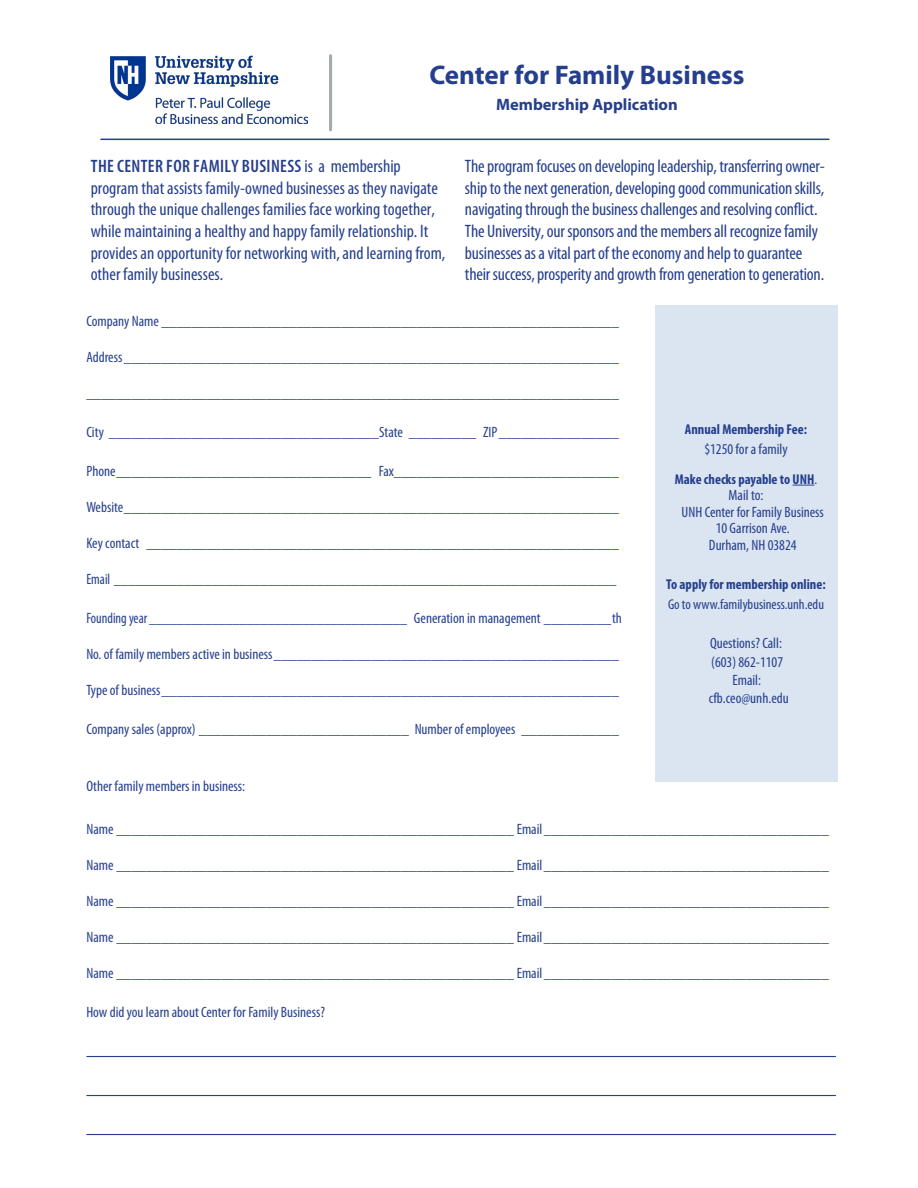
<style>
.page{position:relative;width:918px;height:1188px;background:#fff}
.page>*{position:absolute;margin:0;border:0;box-sizing:border-box;transform-origin:0 0}
.t1{font:700 27px "Myriad Pro";color:#253f8e}
.t2{font:condensed 18px/21.6px "Myriad Pro";letter-spacing:-.01em;color:#253f8e}
.t3{font:700 16.5px "Myriad Pro";color:#253f8e}
.Tab_flush_right{font:condensed 15px/17.9px "Myriad Pro";color:#253f8e;text-align:center}
.Enrollment_form{font:condensed 15px "Myriad Pro";color:#253f8e}
.Enrollment_form-2{font:condensed 15px "Myriad Pro";color:#253f8e;scale:.93 1}
.Tab_flush_right-2{font:condensed 15px "Myriad Pro";color:#253f8e;scale:.93 1}
.small_text{font:condensed 15px "Myriad Pro";color:#253f8e}
.small_text-2{font:700 condensed 14.25px "Myriad Pro";color:#253f8e}
.small_text-3{font:condensed 14.25px "Myriad Pro";color:#253f8e}
.s1{font-weight:600}
.s2{font-weight:400}
</style>
<div class="page">
<div style="left:655px;top:305px;width:182px;height:477px;background:#dbe4f1"></div>
<svg style="left:793px;top:485px;width:21px;height:1px"></svg>
<hr style="left:329px;top:56px;width:3px;height:74px;background:#a2aaad">
<hr style="left:100px;top:139px;width:729px;height:1px;background:#253f8e">
<hr style="left:86px;top:1056px;width:750px;height:1px;background:#253f8e">
<hr style="left:86px;top:1095px;width:750px;height:1px;background:#253f8e">
<hr style="left:86px;top:1134px;width:750px;height:1px;background:#253f8e">
<img style="left:110px;top:56px;width:198px;height:68px">
<div style="left:138px;top:96px;width:9px;height:11px;background:#fff;border-radius:50%"></div>
<p class="t1" style="left:429px;top:57px;width:317px">Center for Family Business</p>
<p class="t3" style="left:496px;top:94px;width:183px">Membership Application</p>
<p class="t2" style="left:91px;top:155px;width:356px"><span class="s1">THE CENTER FOR FAMILY BUSINESS</span> is a membership program that assists family-owned businesses as they navigate through the unique challenges families face working together, while maintaining a healthy and happy family relationship. It provides an opportunity for networking with, and learning from, other family businesses.</p>
<p class="t2" style="left:465px;top:155px;width:361px">The program focuses on developing leadership, transferring owner&shy;ship to the next generation, developing good communication skills, navigating through the business challenges and resolving conflict.<br>The University, our sponsors and the members all recognize family businesses as a vital part of the economy and help to guarantee their success, prosperity and growth from generation to generation.</p>
<p class="Enrollment_form" style="left:86px;top:312px;width:534px">Company Name _____________________________________________________________</p>
<p class="Tab_flush_right" style="left:86px;top:348px;width:534px">Address__________________________________________________________________</p>
<p class="Tab_flush_right" style="left:86px;top:384px;width:534px">_______________________________________________________________________</p>
<p class="Enrollment_form" style="left:86px;top:423px;width:534px">City ____________________________________State _________ ZIP________________</p>
<p class="Enrollment_form" style="left:86px;top:462px;width:534px">Phone__________________________________ Fax______________________________</p>
<p class="Tab_flush_right" style="left:86px;top:498px;width:534px">Website__________________________________________________________________</p>
<p class="Tab_flush_right" style="left:86px;top:534px;width:534px">Key contact _______________________________________________________________</p>
<p class="Tab_flush_right-2" style="left:86px;top:570px;width:571px">Email ________________________________________________________________________</p>
<p class="Enrollment_form-2" style="left:86px;top:609px;width:577px">Founding year _____________________________________ Generation in management _________th</p>
<p class="Tab_flush_right" style="left:86px;top:645px;width:534px">No. of family members active in business______________________________________________</p>
<p class="Tab_flush_right" style="left:86px;top:681px;width:534px">Type of business_____________________________________________________________</p>
<p class="Enrollment_form" style="left:86px;top:720px;width:534px">Company sales (approx) ____________________________ Number of employees _____________</p>
<p class="small_text-2" style="left:685px;top:421px;width:124px">Annual Membership Fee:</p>
<p class="Tab_flush_right" style="left:704px;top:440px;width:85px">$1250 for a family</p>
<p class="small_text-2" style="left:675px;top:470px;width:144px">Make checks payable to UNH<span class="s2">.</span></p>
<p class="small_text" style="left:729px;top:486px;width:36px">Mail to:</p>
<p class="small_text" style="left:682px;top:503px;width:144px">UNH Center for Family Business</p>
<p class="small_text" style="left:716px;top:519px;width:76px">10 Garrison Ave.</p>
<p class="small_text" style="left:709px;top:536px;width:89px">Durham, NH 03824</p>
<p class="small_text-2" style="left:666px;top:576px;width:161px">To apply for membership online:</p>
<p class="small_text-3" style="left:668px;top:596px;width:157px">Go to www.familybusiness.unh.edu</p>
<p class="Tab_flush_right" style="left:710px;top:634px;width:73px">Questions? Call:</p>
<p class="Tab_flush_right" style="left:709px;top:653px;width:81px">(603) 862-1107<br>Email: cfb.ceo@unh.edu</p>
<p class="Enrollment_form" style="left:86px;top:777px;width:160px">Other family members in business:</p>
<p class="Tab_flush_right" style="left:86px;top:820px;width:744px">Name _____________________________________________________ Email______________________________________</p>
<p class="Tab_flush_right" style="left:86px;top:856px;width:744px">Name _____________________________________________________ Email______________________________________</p>
<p class="Tab_flush_right" style="left:86px;top:892px;width:744px">Name _____________________________________________________ Email______________________________________</p>
<p class="Tab_flush_right" style="left:86px;top:928px;width:744px">Name _____________________________________________________ Email______________________________________</p>
<p class="Tab_flush_right" style="left:86px;top:964px;width:744px">Name _____________________________________________________ Email______________________________________</p>
<p class="Enrollment_form" style="left:86px;top:1003px;width:240px">How did you learn about Center for Family Business?</p>
</div>
